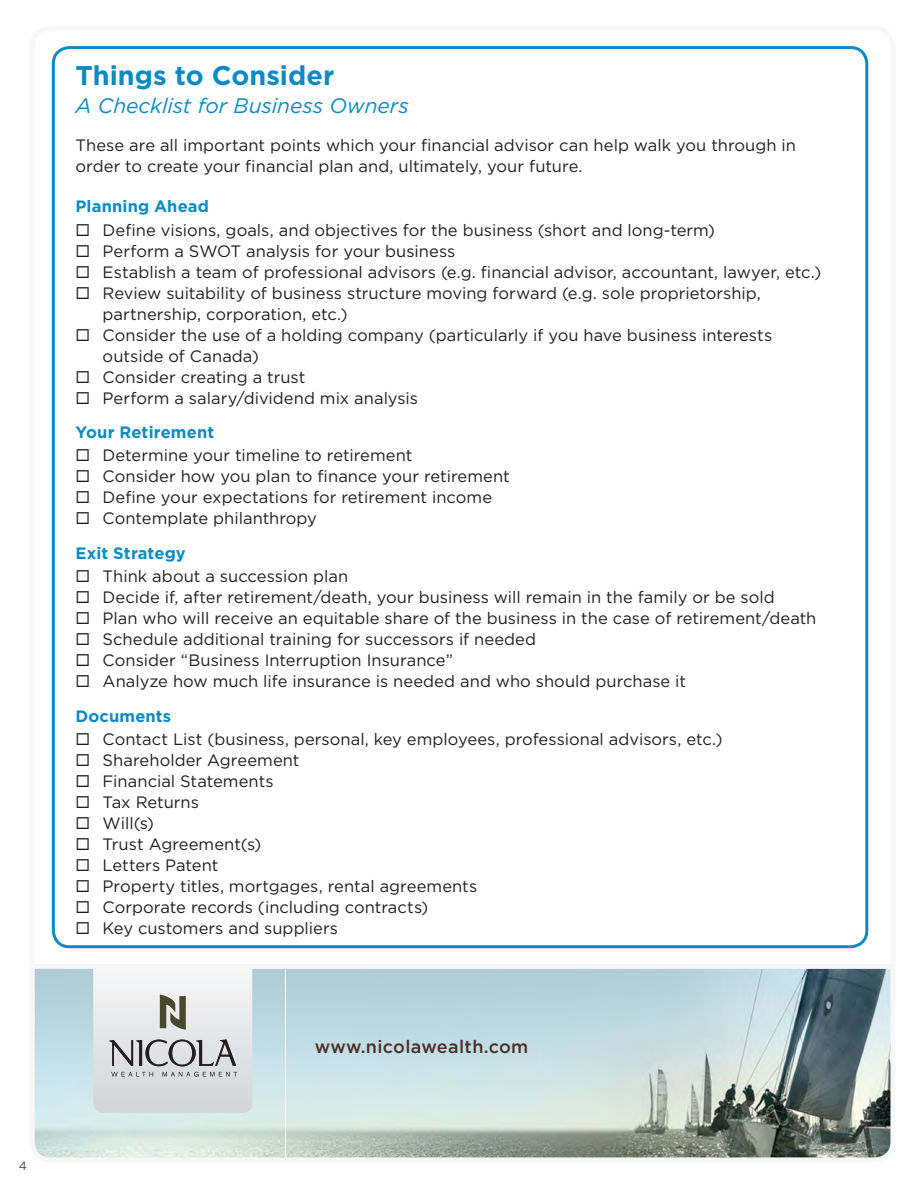
<style>
.page{position:relative;width:918px;height:1188px;background:#fff}
.page>*{position:absolute;margin:0;border:0;box-sizing:border-box;transform-origin:0 0}
.t1{font:700 27px "Gotham";color:#0c8bc2}
.t2{font:italic 21px "Gotham";letter-spacing:-.005em;color:#0c8bc2}
.t3{font:500 18px "Gotham";letter-spacing:.02em;color:#4b312a}
.t4{font:16.5px/21px "Gotham";color:#231f20}
.t5{font:700 16.5px "Gotham";letter-spacing:.005em;color:#0c8bc2}
.t6{font:12px "Gotham";color:#454647}
</style>
<div class="page">
<img style="left:36px;top:969px;width:853px;height:187px">
<div style="left:30px;top:26px;width:865px;height:1136px;border:5px solid #f7f7f8;border-radius:18px"></div>
<div style="left:29px;top:964px;width:861px;height:5px;background:#f7f7f8"></div>
<svg style="left:93px;top:969px;width:159px;height:144px"></svg>
<hr style="left:285px;top:968px;width:1px;height:194px;background:#f7f7f8">
<svg style="left:877px;top:26px;width:18px;height:16px"></svg>
<p class="t6" style="left:19px;top:1158px;width:10px">4</p>
<p class="t1" style="left:76px;top:58px;width:260px">Things to Consider</p>
<p class="t2" style="left:76px;top:92px;width:335px">A Checklist for Business Owners</p>
<p class="t4" style="left:76px;top:135px;width:722px">These are all important points which your financial advisor can help walk you through in order to create your financial plan and, ultimately, your future.</p>
<p class="t5" style="left:76px;top:195px;width:135px">Planning Ahead</p>
<p class="t4" style="left:76px;top:219px;width:641px">◻ Define visions, goals, and objectives for the business (short and long-term)</p>
<p class="t4" style="left:76px;top:240px;width:381px">◻ Perform a SWOT analysis for your business</p>
<p class="t4" style="left:76px;top:261px;width:747px">◻ Establish a team of professional advisors (e.g. financial advisor, accountant, lawyer, etc.)</p>
<p class="t4" style="left:103px;top:282px;width:660px;text-indent:-27px">◻ Review suitability of business structure moving forward (e.g. sole proprietorship, partnership, corporation, etc.)</p>
<p class="t4" style="left:103px;top:324px;width:671px;text-indent:-27px">◻ Consider the use of a holding company (particularly if you have business interests outside of Canada)</p>
<p class="t4" style="left:76px;top:366px;width:231px">◻ Consider creating a trust</p>
<p class="t4" style="left:76px;top:387px;width:344px">◻ Perform a salary/dividend mix analysis</p>
<p class="t5" style="left:76px;top:421px;width:140px">Your Retirement</p>
<p class="t4" style="left:76px;top:445px;width:338px">◻ Determine your timeline to retirement</p>
<p class="t4" style="left:76px;top:466px;width:436px">◻ Consider how you plan to finance your retirement</p>
<p class="t4" style="left:76px;top:487px;width:418px">◻ Define your expectations for retirement income</p>
<p class="t4" style="left:76px;top:508px;width:243px">◻ Contemplate philanthropy</p>
<p class="t5" style="left:76px;top:542px;width:112px">Exit Strategy</p>
<p class="t4" style="left:76px;top:566px;width:274px">◻ Think about a succession plan</p>
<p class="t4" style="left:76px;top:587px;width:701px">◻ Decide if, after retirement/death, your business will remain in the family or be sold</p>
<p class="t4" style="left:76px;top:608px;width:742px">◻ Plan who will receive an equitable share of the business in the case of retirement/death</p>
<p class="t4" style="left:76px;top:629px;width:462px">◻ Schedule additional training for successors if needed</p>
<p class="t4" style="left:76px;top:650px;width:379px">◻ Consider “Business Interruption Insurance”</p>
<p class="t4" style="left:76px;top:671px;width:612px">◻ Analyze how much life insurance is needed and who should purchase it</p>
<p class="t5" style="left:76px;top:705px;width:97px">Documents</p>
<p class="t4" style="left:76px;top:729px;width:648px">◻ Contact List (business, personal, key employees, professional advisors, etc.)</p>
<p class="t4" style="left:76px;top:750px;width:226px">◻ Shareholder Agreement</p>
<p class="t4" style="left:76px;top:771px;width:200px">◻ Financial Statements</p>
<p class="t4" style="left:76px;top:792px;width:125px">◻ Tax Returns</p>
<p class="t4" style="left:76px;top:813px;width:80px">◻ Will(s)</p>
<p class="t4" style="left:76px;top:834px;width:187px">◻ Trust Agreement(s)</p>
<p class="t4" style="left:76px;top:855px;width:144px">◻ Letters Patent</p>
<p class="t4" style="left:76px;top:876px;width:403px">◻ Property titles, mortgages, rental agreements</p>
<p class="t4" style="left:76px;top:897px;width:354px">◻ Corporate records (including contracts)</p>
<p class="t4" style="left:76px;top:918px;width:264px">◻ Key customers and suppliers</p>
<p class="t3" style="left:315px;top:1034px;width:215px">www.nicolawealth.com</p>
</div>
